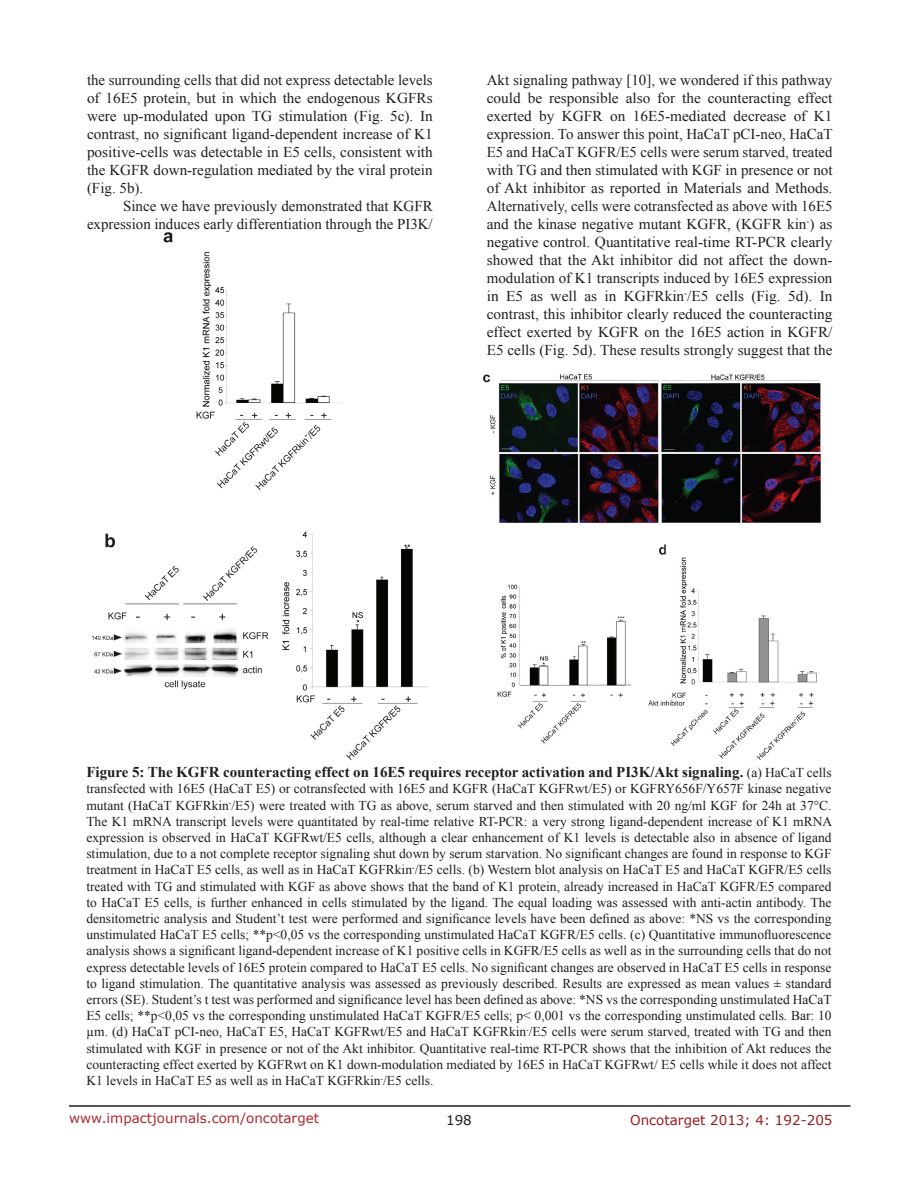
<style>
.page{position:relative;width:918px;height:1188px;background:#fff}
.page>*{position:absolute;margin:0;border:0;box-sizing:border-box;transform-origin:0 0}
.t1{font:15px/18px "Times New Roman";color:#201d20;text-align:justify}
.t2{font:700 15px "Times New Roman";color:#201d20}
.t3{font:13.5px/16.2px "Times New Roman";color:#201d20;text-align:justify}
.t4{font:13.5px "Verdana";color:#ac2830}
.t5{font:13.5px "Verdana";color:#971a1d}
.t6{font:13.5px "Verdana";color:#201d20}
.s1{font-weight:400;font-size:13.5px}
</style>
<div class="page">
<hr style="left:69px;top:1105px;width:781px;height:2px;background:#231f20">
<img style="left:92px;top:233px;width:336px;height:527px">
<img style="left:483px;top:374px;width:338px;height:386px">
<p class="t1" style="left:87px;top:71px;width:347px">the surrounding cells that did not express detectable levels of 16E5 protein, but in which the endogenous KGFRs were up-modulated upon TG stimulation (Fig. 5c). In contrast, no significant ligand-dependent increase of K1 positive-cells was detectable in E5 cells, consistent with the KGFR down-regulation mediated by the viral protein (Fig. 5b).</p>
<p class="t1" style="left:87px;top:197px;width:347px;text-align:right">Since we have previously demonstrated that KGFR expression induces early differentiation through the PI3K/</p>
<p class="t1" style="left:487px;top:71px;width:348px">Akt signaling pathway [10], we wondered if this pathway could be responsible also for the counteracting effect exerted by KGFR on 16E5-mediated decrease of K1 expression. To answer this point, HaCaT pCI-neo, HaCaT E5 and HaCaT KGFR/E5 cells were serum starved, treated with TG and then stimulated with KGF in presence or not of Akt inhibitor as reported in Materials and Methods.<br>Alternatively, cells were cotransfected as above with 16E5 and the kinase negative mutant KGFR, (KGFR kin<sup>-</sup>) as negative control. Quantitative real-time RT-PCR clearly showed that the Akt inhibitor did not affect the down&shy;modulation of K1 transcripts induced by 16E5 expression in E5 as well as in KGFRkin<sup>-</sup>/E5 cells (Fig. 5d). In contrast, this inhibitor clearly reduced the counteracting effect exerted by KGFR on the 16E5 action in KGFR/ E5 cells (Fig. 5d). These results strongly suggest that the</p>
<p class="t2" style="left:86px;top:761px;width:747px">Figure 5: The KGFR counteracting effect on 16E5 requires receptor activation and PI3K/Akt signaling. <span class="s1">(a) HaCaT cells</span></p>
<p class="t3" style="left:86px;top:780px;width:747px">transfected with 16E5 (HaCaT E5) or cotransfected with 16E5 and KGFR (HaCaT KGFRwt/E5) or KGFRY656F/Y657F kinase negative mutant (HaCaT KGFRkin<sup>-</sup>/E5) were treated with TG as above, serum starved and then stimulated with 20 ng/ml KGF for 24h at 37°C.<br>The K1 mRNA transcript levels were quantitated by real-time relative RT-PCR: a very strong ligand-dependent increase of K1 mRNA expression is observed in HaCaT KGFRwt/E5 cells, although a clear enhancement of K1 levels is detectable also in absence of ligand stimulation, due to a not complete receptor signaling shut down by serum starvation. No significant changes are found in response to KGF treatment in HaCaT E5 cells, as well as in HaCaT KGFRkin<sup>-</sup>/E5 cells. (b) Western blot analysis on HaCaT E5 and HaCaT KGFR/E5 cells treated with TG and stimulated with KGF as above shows that the band of K1 protein, already increased in HaCaT KGFR/E5 compared to HaCaT E5 cells, is further enhanced in cells stimulated by the ligand. The equal loading was assessed with anti-actin antibody. The densitometric analysis and Student’t test were performed and significance levels have been defined as above: *NS vs the corresponding unstimulated HaCaT E5 cells; **p&lt;0,05 vs the corresponding unstimulated HaCaT KGFR/E5 cells. (c) Quantitative immunofluorescence analysis shows a significant ligand-dependent increase of K1 positive cells in KGFR/E5 cells as well as in the surrounding cells that do not express detectable levels of 16E5 protein compared to HaCaT E5 cells. No significant changes are observed in HaCaT E5 cells in response to ligand stimulation. The quantitative analysis was assessed as previously described. Results are expressed as mean values ± standard errors (SE). Student’s t test was performed and significance level has been defined as above: *NS vs the corresponding unstimulated HaCaT E5 cells; **p&lt;0,05 vs the corresponding unstimulated HaCaT KGFR/E5 cells; p&lt; 0,001 vs the corresponding unstimulated cells. Bar: 10 µm. (d) HaCaT pCI-neo, HaCaT E5, HaCaT KGFRwt/E5 and HaCaT KGFRkin<sup>-</sup>/E5 cells were serum starved, treated with TG and then stimulated with KGF in presence or not of the Akt inhibitor. Quantitative real-time RT-PCR shows that the inhibition of Akt reduces the counteracting effect exerted by KGFRwt on K1 down-modulation mediated by 16E5 in HaCaT KGFRwt/ E5 cells while it does not affect K1 levels in HaCaT E5 as well as in HaCaT KGFRkin<sup>-</sup>/E5 cells.</p>
<p class="t4" style="left:69px;top:1109px;width:252px">www.impactjournals.com/oncotarget</p>
<p class="t6" style="left:446px;top:1111px;width:27px">198</p>
<p class="t5" style="left:630px;top:1111px;width:204px">Oncotarget 2013; 4: 192-205</p>
</div>
